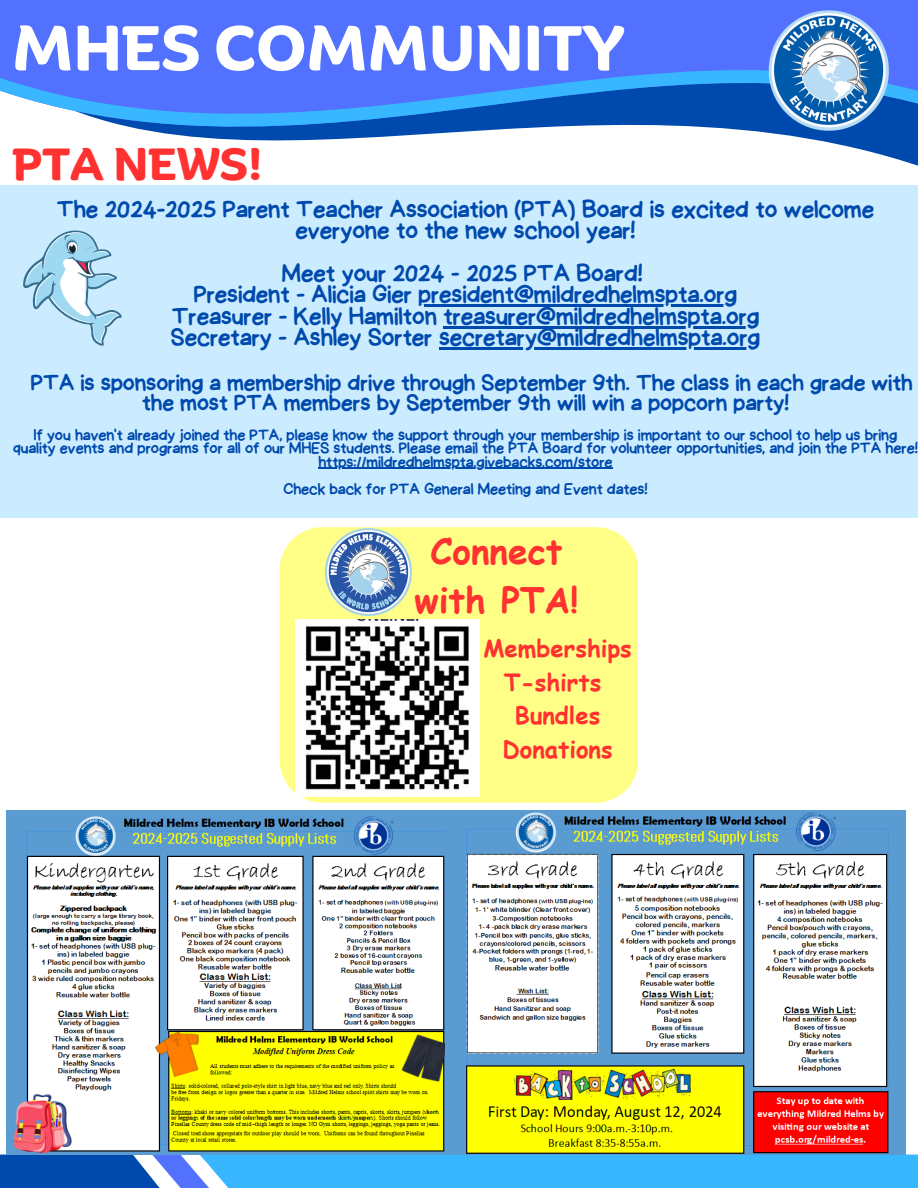
<style>
.page{position:relative;width:918px;height:1188px;background:#fff}
.page>*{position:absolute;margin:0;border:0;box-sizing:border-box;transform-origin:0 0}
.t1{font:700 60.9px "Binate Display";color:#fff}
.t2{font:700 43.8px "Binate Display";color:#ff3131}
.t3{font:700 35.4px/49.2px "Comic Sans MS";color:#ff3131;text-align:center}
.t4{font:25.5px/21.3px "Handyman";color:#004aad;text-align:center}
.t5{font:24px/20.2px "Handyman";color:#004aad;text-align:center}
.t6{font:700 23.85px/33.5px "Comic Sans MS";color:#ff3131;text-align:center}
.t7{font:16.5px/13.5px "Handyman";color:#004aad;text-align:center}
</style>
<div class="page">
<svg style="left:0;top:0;width:918px;height:186px;fill:#5271ff"></svg>
<svg style="left:0;top:1155px;width:918px;height:33px"></svg>
<img style="left:765px;top:9px;width:126px;height:125px">
<div style="left:0;top:186px;width:918px;height:332px;background:#cbecff"></div>
<svg style="left:23px;top:230px;width:99px;height:116px"></svg>
<img style="left:7px;top:810px;width:438px;height:345px">
<img style="left:445px;top:810px;width:460px;height:345px">
<div style="left:280px;top:527px;width:358px;height:276px;background:#ffff87"></div>
<img style="left:295px;top:620px;width:185px;height:176px">
<img style="left:325px;top:529px;width:87px;height:86px">
<hr style="left:419px;top:305px;width:318px;height:2px;background:#004aad">
<hr style="left:443px;top:326px;width:316px;height:2px;background:#004aad">
<hr style="left:439px;top:347px;width:321px;height:3px;background:#004aad">
<hr style="left:318px;top:468px;width:295px;height:1px;background:#004aad">
<h5 class="t1" style="left:12px;top:-9px;width:614px">MHES COMMUNITY</h5>
<h5 class="t2" style="left:12px;top:123px;width:252px">PTA NEWS!</h5>
<p class="t4" style="left:57px;top:199px;width:819px">The 2024-2025 Parent Teacher Association (PTA) Board is excited to welcome everyone to the new school year!</p>
<p class="t4" style="left:194px;top:263px;width:545px">Meet your 2024 - 2025 PTA Board!<br>President - Alicia Gier president@mildredhelmspta.org</p>
<p class="t4" style="left:172px;top:306px;width:589px">Treasurer - Kelly Hamilton treasurer@mildredhelmspta.org</p>
<p class="t4" style="left:171px;top:327px;width:591px">Secretary - Ashley Sorter secretary@mildredhelmspta.org</p>
<p class="t5" style="left:31px;top:373px;width:883px">PTA is sponsoring a membership drive through September 9th. The class in each grade with the most PTA members by September 9th will win a popcorn party!</p>
<p class="t7" style="left:13px;top:428px;width:906px">If you haven't already joined the PTA, please know the support through your membership is important to our school to help us bring quality events and programs for all of our MHES students. Please email the PTA Board for volunteer opportunities, and join the PTA here!</p>
<h3 class="t7" style="left:283px;top:448px;width:366px;line-height:27px">https://mildredhelmspta.givebacks.com/store<br>Check back for PTA General Meeting and Event dates!</h3>
<p class="t3" style="left:415px;top:525px;width:166px">Connect with PTA!</p>
<p class="t6" style="left:484px;top:631px;width:150px">Memberships</p>
<h4 class="t6" style="left:504px;top:664px;width:99px">T-shirts</h4>
<p class="t6" style="left:503px;top:698px;width:112px">Bundles<br>Donations</p>
</div>
